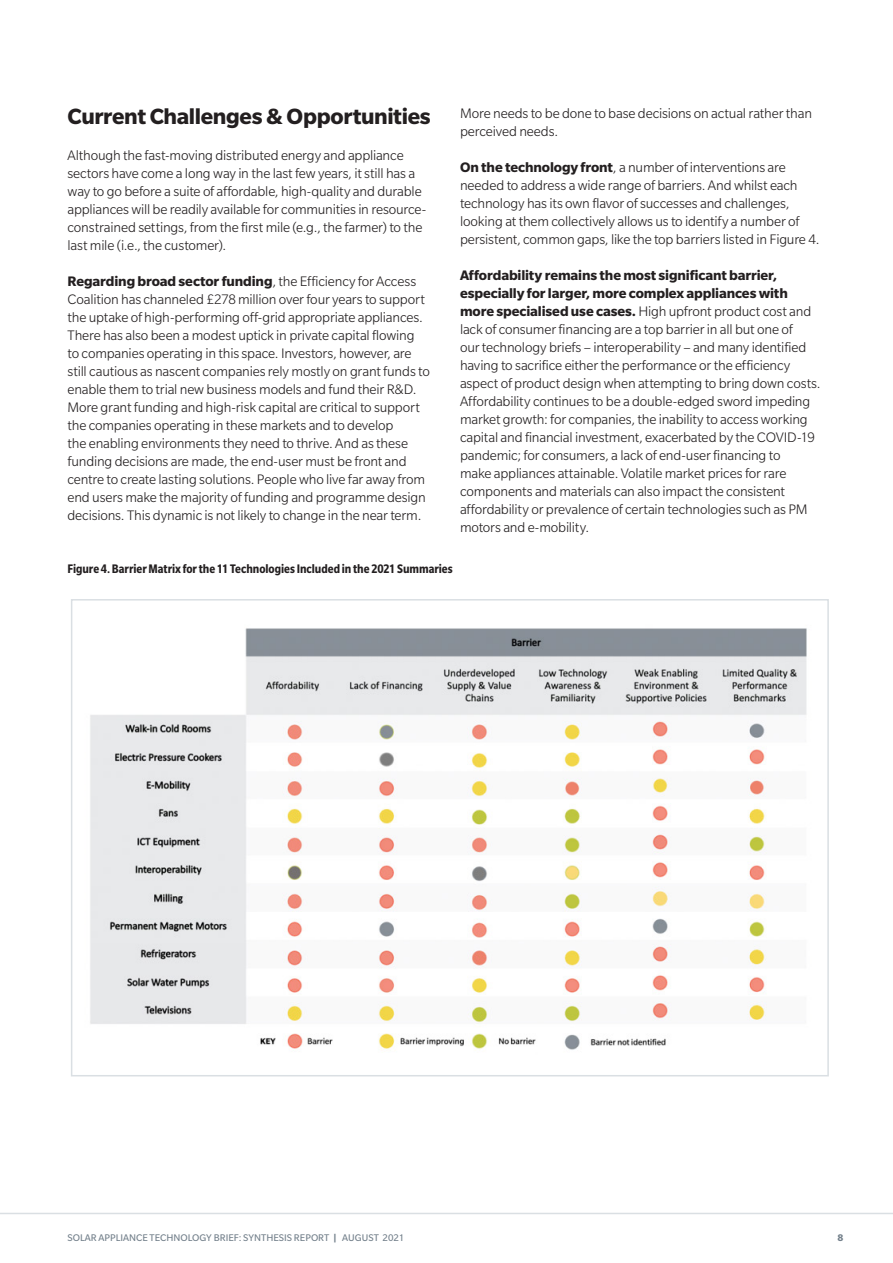
<style>
.page{position:relative;width:893px;height:1263px;background:#fff}
.page>*{position:absolute;margin:0;border:0;box-sizing:border-box;transform-origin:0 0}
.Body_Text{font:700 24px "Slate Std";letter-spacing:-.015em;color:#231f20}
.Body_Text-2{font:300 15px/18px "Slate Std";letter-spacing:-.01em;color:#231f20}
.Figures_Headers{font:700 condensed 13.5px "Slate Std";letter-spacing:-.005em;color:#231f20}
.t1{font:10.5px "Slate Std";color:#727f8a}
.t2{font:700 10.5px "Slate Std";color:#727f8a}
.s1{font-weight:700}
</style>
<div class="page">
<hr style="left:0;top:1213px;width:893px;height:1px;background:#dadfe3">
<img style="left:90px;top:628px;width:717px;height:422px">
<div style="left:71px;top:599px;width:758px;height:477px;border:2px solid #dadfe3"></div>
<p class="Body_Text" style="left:68px;top:103px;width:365px">Current Challenges &amp; Opportunities</p>
<p class="Body_Text-2" style="left:68px;top:146px;width:360px">Although the fast-moving distributed energy and appliance sectors have come a long way in the last few years, it still has a way to go before a suite of affordable, high-quality and durable appliances will be readily available for communities in resource&shy;constrained settings, from the first mile (e.g., the farmer) to the last mile (i.e., the customer).</p>
<p class="Body_Text-2" style="left:68px;top:272px;width:364px"><span class="s1">Regarding broad sector funding</span>, the Efficiency for Access Coalition has channeled £278 million over four years to support the uptake of high-performing off-grid appropriate appliances.<br>There has also been a modest uptick in private capital flowing to companies operating in this space. Investors, however, are still cautious as nascent companies rely mostly on grant funds to enable them to trial new business models and fund their R&amp;D.<br>More grant funding and high-risk capital are critical to support the companies operating in these markets and to develop<br>the enabling environments they need to thrive. And as these funding decisions are made, the end-user must be front and centre to create lasting solutions. People who live far away from end users make the majority of funding and programme design decisions. This dynamic is not likely to change in the near term.</p>
<p class="Body_Text-2" style="left:460px;top:104px;width:354px">More needs to be done to base decisions on actual rather than perceived needs.</p>
<p class="Body_Text-2" style="left:460px;top:158px;width:361px"><span class="s1">On the technology front</span>, a number of interventions are needed to address a wide range of barriers. And whilst each technology has its own flavor of successes and challenges, looking at them collectively allows us to identify a number of persistent, common gaps, like the top barriers listed in Figure 4.</p>
<p class="Body_Text-2" style="left:460px;top:266px;width:362px"><span class="s1">Affordability remains the most significant barrier, especially for larger, more complex appliances with more specialised use cases.</span> High upfront product cost and lack of consumer financing are a top barrier in all but one of<br>our technology briefs – interoperability – and many identified having to sacrifice either the performance or the efficiency aspect of product design when attempting to bring down costs.<br>Affordability continues to be a double-edged sword impeding market growth: for companies, the inability to access working capital and financial investment, exacerbated by the COVID-19 pandemic; for consumers, a lack of end-user financing to<br>make appliances attainable. Volatile market prices for rare components and materials can also impact the consistent affordability or prevalence of certain technologies such as PM motors and e-mobility.</p>
<p class="Figures_Headers" style="left:68px;top:562px;width:387px">Figure 4. Barrier Matrix for the 11 Technologies Included in the 2021 Summaries</p>
<p class="t1" style="left:68px;top:1232px;width:338px">SOLAR APPLIANCE TECHNOLOGY BRIEF: SYNTHESIS REPORT <span class="s1">|</span> AUGUST 2021</p>
<p class="t2" style="left:838px;top:1232px;width:7px">8</p>
</div>
